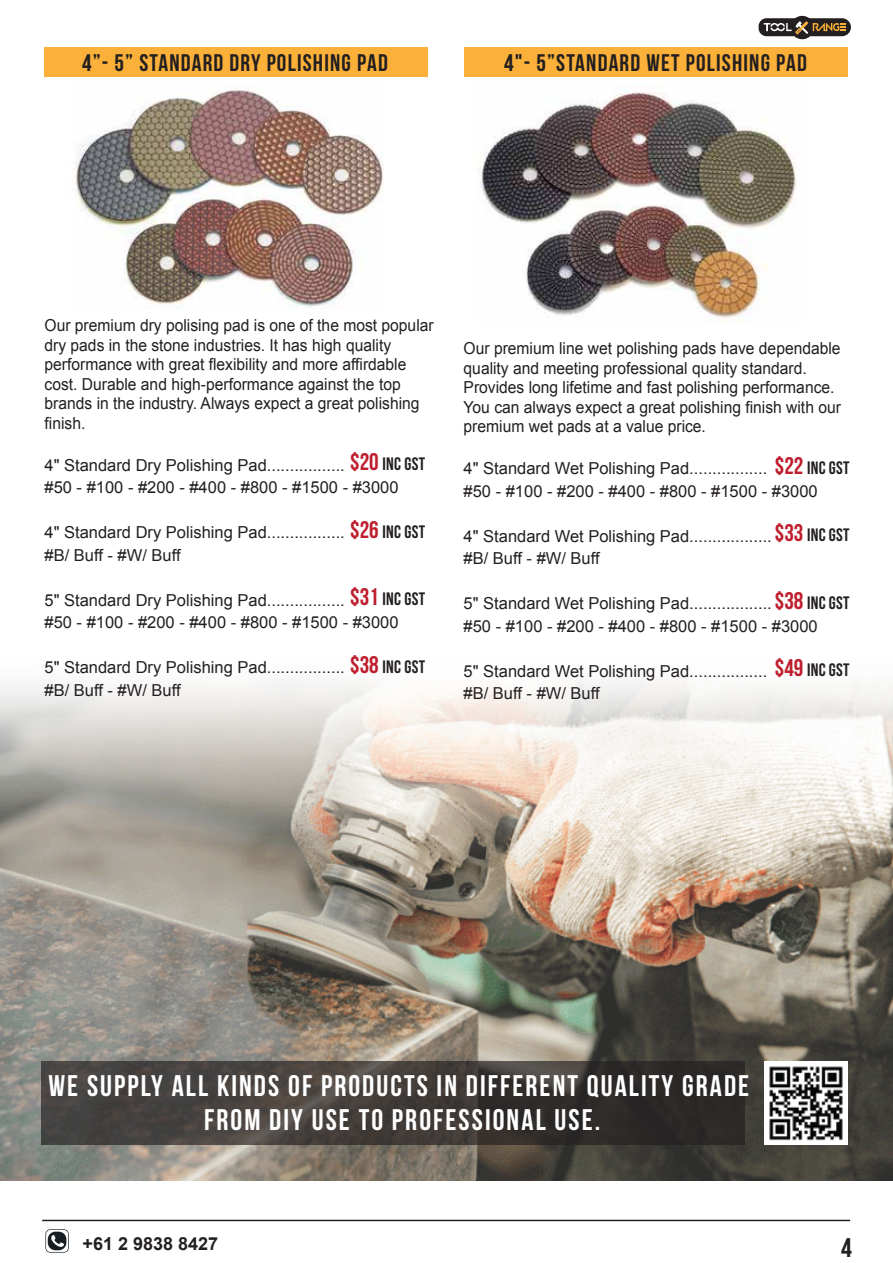
<style>
.page{position:relative;width:893px;height:1263px;background:#fff}
.page>*{position:absolute;margin:0;border:0;box-sizing:border-box;transform-origin:0 0}
.t1{font:29.85px/34.5px "Bebas Neue";letter-spacing:.07em;color:#fff;text-align:center}
.t2{font:27px "UTM Bebas";color:#231f20}
.t3{font:24px "Bebas Neue";letter-spacing:.05em;color:#231f20}
.t4{font:700 18px "Arial";color:#231f20}
.t5{font:16.5px/22.5px "Arial";color:#231f20}
.t6{font:16.5px/19.5px "Arial";color:#231f20;scale:.95 1}
.s1{font-family:"Bebas Neue";font-weight:700;font-size:24px;color:#be1e2d}
.s2{font-family:"Bebas Neue";font-weight:700;font-size:18px}
</style>
<div class="page">
<img style="left:1px;top:681px;width:892px;height:499px">
<svg style="left:41px;top:1061px;width:704px;height:83px;background:#3e3a37"></svg>
<div style="left:790px;top:16px;width:24px;height:23px;border:4px solid #231f20;border-radius:50%"></div>
<svg style="left:758px;top:16px;width:93px;height:22px"></svg>
<div style="left:464px;top:47px;width:384px;height:29px;background:#fbb039"></div>
<div style="left:44px;top:47px;width:383px;height:29px;background:#fbb039"></div>
<img style="left:72px;top:88px;width:311px;height:221px">
<img style="left:476px;top:90px;width:320px;height:228px">
<hr style="left:42px;top:1220px;width:808px;height:1px;background:#231f20">
<img style="left:765px;top:1061px;width:83px;height:83px">
<svg style="left:45px;top:1229px;width:24px;height:23px"></svg>
<h3 class="t3" style="left:82px;top:49px;width:307px">4”- 5” STANDARD DRY POLISHING PAD</h3>
<h3 class="t3" style="left:504px;top:49px;width:304px">4"- 5”STANDARD WET POLISHING PAD</h3>
<p class="t6" style="left:45px;top:316px;width:411px">Our premium dry polising pad is one of the most popular dry pads in the stone industries. It has high quality performance with great flexibility and more affirdable cost. Durable and high-performance against the top brands in the industry. Always expect a great polishing finish.</p>
<p class="t5" style="left:45px;top:454px;width:382px">4" Standard Dry Polishing Pad................. <span class="s1">$20</span> <span class="s2">INC GST </span>#50 - #100 - #200 - #400 - #800 - #1500 - #3000</p>
<p class="t5" style="left:45px;top:521px;width:382px">4" Standard Dry Polishing Pad................. <span class="s1">$26</span> <span class="s2">INC GST </span>#B/ Buff - #W/ Buff</p>
<p class="t5" style="left:45px;top:589px;width:382px">5" Standard Dry Polishing Pad................. <span class="s1">$31</span> <span class="s2">INC GST </span>#50 - #100 - #200 - #400 - #800 - #1500 - #3000</p>
<p class="t5" style="left:45px;top:656px;width:382px">5" Standard Dry Polishing Pad................. <span class="s1">$38</span> <span class="s2">INC GST </span>#B/ Buff - #W/ Buff</p>
<p class="t6" style="left:464px;top:339px;width:399px">Our premium line wet polishing pads have dependable quality and meeting professional quality standard.<br>Provides long lifetime and fast polishing performance.<br>You can always expect a great polishing finish with our premium wet pads at a value price.</p>
<p class="t5" style="left:464px;top:457px;width:388px">4" Standard Wet Polishing Pad................. <span class="s1">$22</span> <span class="s2">INC GST</span></p>
<p class="t5" style="left:464px;top:480px;width:356px">#50 - #100 - #200 - #400 - #800 - #1500 - #3000</p>
<p class="t5" style="left:464px;top:525px;width:388px">4" Standard Wet Polishing Pad.................. <span class="s1">$33</span> <span class="s2">INC GST </span>#B/ Buff - #W/ Buff</p>
<p class="t5" style="left:464px;top:592px;width:388px">5" Standard Wet Polishing Pad.................. <span class="s1">$38</span> <span class="s2">INC GST </span>#50 - #100 - #200 - #400 - #800 - #1500 - #3000</p>
<p class="t5" style="left:464px;top:660px;width:388px">5" Standard Wet Polishing Pad................. <span class="s1">$49</span> <span class="s2">INC GST</span></p>
<p class="t5" style="left:464px;top:682px;width:138px">#B/ Buff - #W/ Buff</p>
<h1 class="t1" style="left:48px;top:1068px;width:702px">WE SUPPLY ALL KINDS OF PRODUCTS IN DIFFERENT QUALITY GRADE<br>FROM DIY USE TO PROFESSIONAL USE.</h1>
<p class="t4" style="left:83px;top:1231px;width:137px">+61 2 9838 8427</p>
<h2 class="t2" style="left:841px;top:1228px;width:12px">4</h2>
</div>
